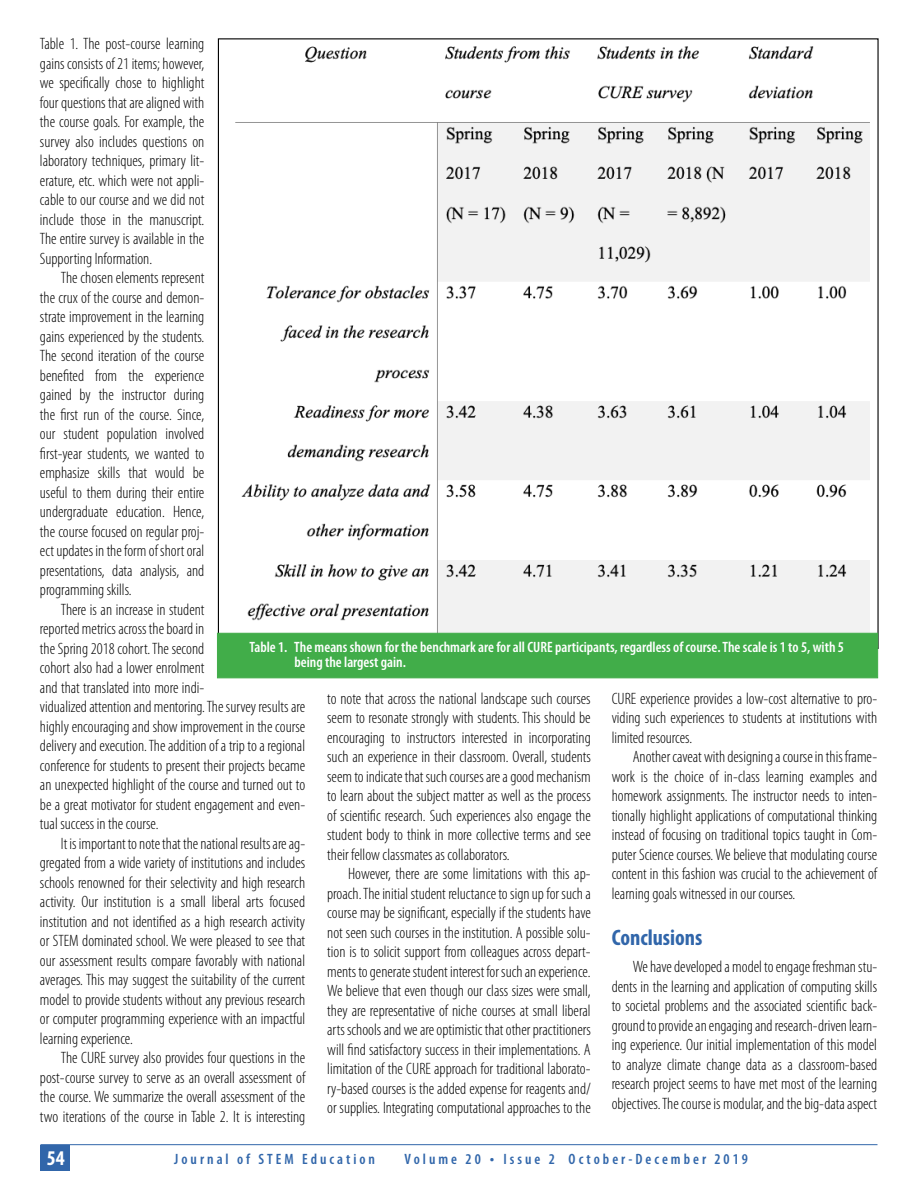
<style>
.page{position:relative;width:918px;height:1188px;background:#fff}
.page>*{position:absolute;margin:0;border:0;box-sizing:border-box;transform-origin:0 0}
.t1{font:700 condensed 22.5px "Myriad Pro";color:#3166aa}
.t2{font:700 condensed 21px "Myriad Pro";color:#fff}
.t3{font:300 condensed 16.5px/19.5px "Myriad Pro";color:#000;text-align:justify}
.t4{font:600 condensed 15px/15px "Myriad Pro";color:#fff}
.t5{font:600 condensed 15px "Myriad Pro";letter-spacing:.2em;color:#3166aa}
.s1{font-size:16.5px}
</style>
<div class="page">
<hr style="left:40px;top:1144px;width:838px;height:1px;background:#3166aa">
<div style="left:40px;top:1145px;width:30px;height:26px;background:#3166aa"></div>
<img style="left:220px;top:46px;width:657px;height:587px">
<div style="left:217px;top:633px;width:661px;height:45px;background:#41ad49"></div>
<p class="t3" style="left:40px;top:34px;width:166px">Table 1. The post-course learning gains consists of 21 items; however, we specifically chose to highlight four questions that are aligned with the course goals. For example, the survey also includes questions on laboratory techniques, primary lit&shy;erature, etc. which were not appli&shy;cable to our course and we did not include those in the manuscript.<br>The entire survey is available in the Supporting Information.</p>
<p class="t3" style="left:40px;top:268px;width:166px;text-indent:21px">The chosen elements represent the crux of the course and demon&shy;strate improvement in the learning gains experienced by the students.<br>The second iteration of the course benefited from the experience gained by the instructor during the first run of the course. Since, our student population involved first-year students, we wanted to emphasize skills that would be useful to them during their entire undergraduate education. Hence, the course focused on regular proj&shy;ect updates in the form of short oral presentations, data analysis, and programming skills.</p>
<p class="t3" style="left:40px;top:599px;width:267px;text-align:left;text-indent:21px">There is an increase in student<br>reported metrics across the board in<br>the Spring 2018 cohort. The second<br>cohort also had a lower enrolment<br>and that translated into more indi-<br>vidualized attention and mentoring. The survey results are highly encouraging and show improvement in the course delivery and execution. The addition of a trip to a regional conference for students to present their projects became an unexpected highlight of the course and turned out to be a great motivator for student engagement and even&shy;tual success in the course.</p>
<p class="t3" style="left:40px;top:833px;width:267px;text-indent:21px">It is important to note that the national results are ag&shy;gregated from a wide variety of institutions and includes schools renowned for their selectivity and high research activity. Our institution is a small liberal arts focused institution and not identified as a high research activity or STEM dominated school. We were pleased to see that our assessment results compare favorably with national averages. This may suggest the suitability of the current model to provide students without any previous research or computer programming experience with an impactful learning experience.</p>
<p class="t3" style="left:40px;top:1048px;width:267px;text-indent:21px">The CURE survey also provides four questions in the post-course survey to serve as an overall assessment of the course. We summarize the overall assessment of the two iterations of the course in Table 2. It is interesting</p>
<p class="t4" style="left:295px;top:639px;width:551px;text-indent:-45px">Table 1. The means shown for the benchmark are for all CURE participants, regardless of course. The scale is 1 to 5, with 5 being the largest gain.</p>
<p class="t3" style="left:327px;top:688px;width:265px">to note that across the national landscape such courses seem to resonate strongly with students. This should be encouraging to instructors interested in incorporating such an experience in their classroom. Overall, students seem to indicate that such courses are a good mechanism to learn about the subject matter as well as the process of scientific research. Such experiences also engage the student body to think in more collective terms and see their fellow classmates as collaborators.</p>
<p class="t3" style="left:327px;top:864px;width:265px;text-indent:21px">However, there are some limitations with this ap&shy;proach. The initial student reluctance to sign up for such a course may be significant, especially if the students have not seen such courses in the institution. A possible solu&shy;tion is to solicit support from colleagues across depart&shy;ments to generate student interest for such an experience.<br>We believe that even though our class sizes were small, they are representative of niche courses at small liberal arts schools and we are optimistic that other practitioners will find satisfactory success in their implementations. A limitation of the CURE approach for traditional laborato&shy;ry-based courses is the added expense for reagents and/ or supplies. Integrating computational approaches to the</p>
<p class="t3" style="left:612px;top:688px;width:267px">CURE experience provides a low-cost alternative to pro&shy;viding such experiences to students at institutions with limited resources.</p>
<p class="t3" style="left:612px;top:747px;width:267px;text-indent:21px">Another caveat with designing a course in this frame&shy;work is the choice of in-class learning examples and homework assignments. The instructor needs to inten&shy;tionally highlight applications of computational thinking instead of focusing on traditional topics taught in Com&shy;puter Science courses. We believe that modulating course content in this fashion was crucial to the achievement of learning goals witnessed in our courses.</p>
<h1 class="t1" style="left:612px;top:924px;width:92px">Conclusions</h1>
<p class="t3" style="left:612px;top:957px;width:267px;text-indent:21px">We have developed a model to engage freshman stu&shy;dents in the learning and application of computing skills to societal problems and the associated scientific back&shy;ground to provide an engaging and research-driven learn&shy;ing experience. Our initial implementation of this model to analyze climate change data as a classroom-based research project seems to have met most of the learning objectives. The course is modular, and the big-data aspect</p>
<p class="t2" style="left:47px;top:1145px;width:19px">54</p>
<p class="t5" style="left:174px;top:1150px;width:202px">Journal of STEM Education</p>
<p class="t5" style="left:405px;top:1150px;width:345px">Volume 20 <span class="s1">•</span> Issue 2 October-December 2019</p>
</div>
